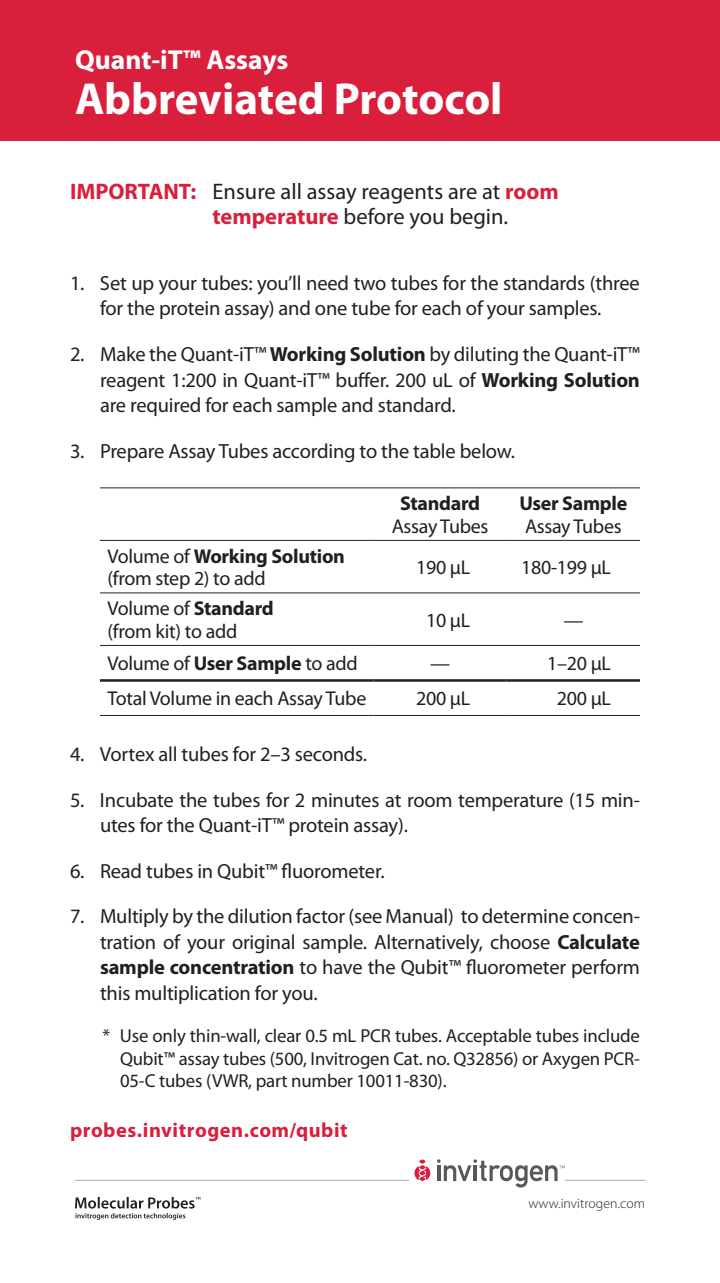
<style>
.page{position:relative;width:720px;height:1283px;background:#fff}
.page>*{position:absolute;margin:0;border:0;box-sizing:border-box;transform-origin:0 0}
.t1{font:700 45px "Myriad Pro";letter-spacing:-.005em;color:#fff}
.t2{font:700 27.5px "Myriad Pro";color:#fff}
.t3{font:22.5px/25px "Myriad Pro";color:#231f20}
.t4{font:20.5px/25.5px "Myriad Pro";letter-spacing:-.01em;color:#231f20;text-align:justify}
.t5{font:700 20.5px "Myriad Pro";letter-spacing:.025em;color:#da1f3d}
.t6{font:20px/22.5px "Myriad Pro";letter-spacing:-.015em;color:#231f20}
.t7{font:700 20px "Myriad Pro";letter-spacing:-.015em;color:#231f20}
.t8{font:18.75px/22.5px "Myriad Pro";letter-spacing:-.01em;color:#231f20;text-align:justify}
.t9{font:300 13.75px "Myriad Pro";letter-spacing:.005em;color:#231f20}
.s1{font-weight:700;color:#da1f3d}
.s2{font-weight:700}
</style>
<div class="page">
<div style="left:0;top:0;width:720px;height:140px;background:#da1f3d"></div>
<hr style="left:100px;top:487px;width:274px;height:1px;background:#231f20">
<hr style="left:374px;top:487px;width:133px;height:1px;background:#231f20">
<hr style="left:507px;top:487px;width:133px;height:1px;background:#231f20">
<hr style="left:100px;top:540px;width:274px;height:1px;background:#231f20">
<hr style="left:374px;top:540px;width:133px;height:1px;background:#231f20">
<hr style="left:507px;top:540px;width:133px;height:1px;background:#231f20">
<hr style="left:100px;top:592px;width:274px;height:1px;background:#231f20">
<hr style="left:374px;top:592px;width:133px;height:1px;background:#231f20">
<hr style="left:507px;top:592px;width:133px;height:1px;background:#231f20">
<hr style="left:100px;top:645px;width:274px;height:1px;background:#231f20">
<hr style="left:374px;top:645px;width:133px;height:1px;background:#231f20">
<hr style="left:507px;top:645px;width:133px;height:1px;background:#231f20">
<hr style="left:100px;top:679px;width:274px;height:2px;background:#231f20">
<hr style="left:374px;top:679px;width:133px;height:2px;background:#231f20">
<hr style="left:507px;top:679px;width:133px;height:2px;background:#231f20">
<hr style="left:100px;top:715px;width:274px;height:1px;background:#231f20">
<hr style="left:374px;top:715px;width:133px;height:1px;background:#231f20">
<hr style="left:507px;top:715px;width:133px;height:1px;background:#231f20">
<svg style="left:75px;top:1196px;width:125px;height:23px"></svg>
<hr style="left:75px;top:1179px;width:570px;height:1px;background:#a8a9ad">
<div style="left:410px;top:1159px;width:155px;height:28px;background:#fff"></div>
<svg style="left:414px;top:1159px;width:16px;height:22px"></svg>
<svg style="left:437px;top:1159px;width:128px;height:28px"></svg>
<h2 class="t2" style="left:75px;top:44px;width:215px">Quant-iT™ Assays</h2>
<h1 class="t1" style="left:75px;top:74px;width:429px">Abbreviated Protocol</h1>
<p class="t3" style="left:212px;top:180px;width:348px;text-indent:-142px"><span class="s1">IMPORTANT:</span> Ensure all assay reagents are at <span class="s1">room temperature</span> before you begin.</p>
<p class="t4" style="left:70px;top:271px;width:571px;text-align:center">1. Set up your tubes: you’ll need two tubes for the standards (three for the protein assay) and one tube for each of your samples.</p>
<p class="t4" style="left:100px;top:342px;width:542px;text-indent:-30px">2. Make the Quant-iT™ <span class="s2">Working Solution</span> by diluting the Quant-iT™ reagent 1:200 in Quant-iT™ buffer. 200 uL of <span class="s2">Working Solution </span>are required for each sample and standard.</p>
<p class="t4" style="left:70px;top:438px;width:447px">3. Prepare Assay Tubes according to the table below.</p>
<p class="t7" style="left:400px;top:492px;width:82px">Standard</p>
<p class="t6" style="left:392px;top:515px;width:98px">Assay Tubes</p>
<p class="t7" style="left:519px;top:492px;width:109px">User Sample</p>
<p class="t6" style="left:525px;top:515px;width:98px">Assay Tubes</p>
<p class="t6" style="left:108px;top:545px;width:239px">Volume of <span class="s2">Working Solution </span>(from step 2) to add</p>
<p class="t6" style="left:108px;top:598px;width:168px">Volume of <span class="s2">Standard </span>(from kit) to add</p>
<p class="t6" style="left:416px;top:556px;width:56px">190 µL</p>
<p class="t6" style="left:521px;top:556px;width:91px">180-199 µL</p>
<p class="t6" style="left:426px;top:609px;width:46px">10 µL</p>
<p class="t6" style="left:563px;top:609px;width:21px">—</p>
<p class="t6" style="left:108px;top:653px;width:252px">Volume of <span class="s2">User Sample</span> to add</p>
<p class="t6" style="left:430px;top:653px;width:21px">—</p>
<p class="t6" style="left:547px;top:653px;width:65px">1–20 µL</p>
<p class="t6" style="left:108px;top:688px;width:260px">Total Volume in each Assay Tube</p>
<p class="t6" style="left:416px;top:688px;width:56px">200 µL</p>
<p class="t6" style="left:557px;top:688px;width:56px">200 µL</p>
<p class="t4" style="left:70px;top:742px;width:299px">4. Vortex all tubes for 2–3 seconds.</p>
<p class="t4" style="left:100px;top:787px;width:542px;text-indent:-30px">5. Incubate the tubes for 2 minutes at room temperature (15 min&shy;utes for the Quant-iT™ protein assay).</p>
<p class="t4" style="left:70px;top:858px;width:316px">6. Read tubes in Qubit™ fluorometer.</p>
<p class="t4" style="left:100px;top:904px;width:542px;text-indent:-30px">7. Multiply by the dilution factor (see Manual) to determine concen&shy;tration of your original sample. Alternatively, choose <span class="s2">Calculate sample concentration</span> to have the Qubit™ fluorometer perform this multiplication for you.</p>
<p class="t8" style="left:120px;top:1025px;width:522px;text-indent:-18px">* Use only thin-wall, clear 0.5 mL PCR tubes. Acceptable tubes include Qubit™ assay tubes (500, Invitrogen Cat. no. Q32856) or Axygen PCR-05-C tubes (VWR, part number 10011-830).</p>
<p class="t5" style="left:70px;top:1119px;width:279px">probes.invitrogen.com/qubit</p>
<p class="t9" style="left:528px;top:1196px;width:118px">www.invitrogen.com</p>
</div>
